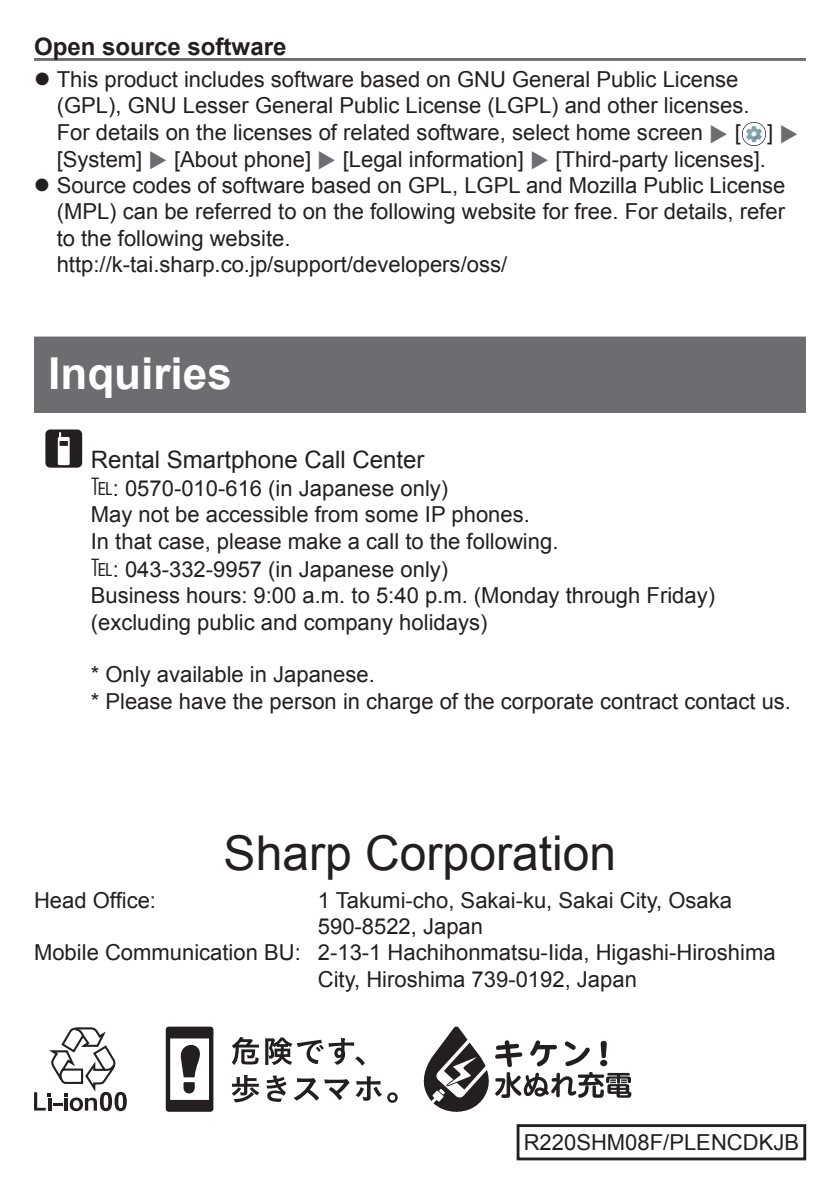
<style>
.page{position:relative;width:840px;height:1191px;background:#fff}
.page>*{position:absolute;margin:0;border:0;box-sizing:border-box;transform-origin:0 0}
.t1{font:48px "Arial";color:#231f20}
.t2{font:700 44px "Arial";color:#fff}
.t3{font:24px "Arial";color:#231f20}
.t4{font:700 24px "Arial";color:#231f20}
.t5{font:22px/26.4px "Arial";color:#231f20}
.s1{color:#6c6d70}
.s2{font-family:"Shin Go Pro Light 90 msp RKSJ H"}
</style>
<div class="page">
<svg style="left:231px;top:1037px;width:28px;height:28px"></svg>
<svg style="left:265px;top:1037px;width:99px;height:28px"></svg>
<svg style="left:231px;top:1075px;width:28px;height:27px"></svg>
<svg style="left:266px;top:1075px;width:20px;height:27px"></svg>
<svg style="left:293px;top:1078px;width:56px;height:22px"></svg>
<svg style="left:355px;top:1076px;width:27px;height:24px"></svg>
<svg style="left:387px;top:1092px;width:10px;height:10px"></svg>
<svg style="left:166px;top:1026px;width:47px;height:85px"></svg>
<svg style="left:495px;top:1040px;width:136px;height:58px"></svg>
<svg style="left:423px;top:1026px;width:66px;height:85px"></svg>
<svg style="left:34px;top:1027px;width:93px;height:84px"></svg>
<div style="left:516px;top:1124px;width:289px;height:36px;border:3px solid #231f20"></div>
<hr style="left:34px;top:58px;width:771px;height:3px;background:#6c6d70">
<div style="left:34px;top:336px;width:771px;height:77px;background:#6c6d70"></div>
<img style="left:742px;top:122px;width:23px;height:23px">
<svg style="left:45px;top:429px;width:37px;height:39px"></svg>
<p class="t4" style="left:34px;top:30px;width:254px">Open source software</p>
<p class="t5" style="left:57px;top:66px;width:743px">This product includes software based on GNU General Public License (GPL), GNU Lesser General Public License (LGPL) and other licenses.<br>For details on the licenses of related software, select home screen <span class="s1">◆</span> [ ] <span class="s1">◆ </span>[System] <span class="s1">◆</span> [About phone] <span class="s1">◆</span> [Legal information] <span class="s1">◆</span> [Third-party licenses].<br>Source codes of software based on GPL, LGPL and Mozilla Public License (MPL) can be referred to on the following website for free. For details, refer to the following website.<br>http://k-tai.sharp.co.jp/support/developers/oss/</p>
<h2 class="t2" style="left:48px;top:344px;width:185px">Inquiries</h2>
<p class="t3" style="left:91px;top:443px;width:335px">Rental Smartphone Call Center</p>
<p class="t5" style="left:91px;top:475px;width:625px"><span class="s2">℡</span>: 0570-010-616 (in Japanese only)<br>May not be accessible from some IP phones.<br>In that case, please make a call to the following.<br><span class="s2">℡</span>: 043-332-9957 (in Japanese only)<br>Business hours: 9:00 a.m. to 5:40 p.m. (Monday through Friday) (excluding public and company holidays)</p>
<p class="t5" style="left:91px;top:661px;width:701px">* Only available in Japanese.<br>* Please have the person in charge of the corporate contract contact us.</p>
<h1 class="t1" style="left:223px;top:821px;width:394px">Sharp Corporation</h1>
<p class="t5" style="left:34px;top:887px;width:123px">Head Office:</p>
<p class="t5" style="left:317px;top:887px;width:415px">1 Takumi-cho, Sakai-ku, Sakai City, Osaka</p>
<p class="t5" style="left:317px;top:913px;width:167px">590‑8522, Japan</p>
<p class="t5" style="left:34px;top:939px;width:742px">Mobile Communication BU: 2-13-1 Hachihonmatsu-Iida, Higashi-Hiroshima</p>
<p class="t5" style="left:317px;top:966px;width:320px">City, Hiroshima 739-0192, Japan</p>
<p class="t5" style="left:523px;top:1129px;width:277px">R220SHM08F/PLENCDKJB</p>
</div>
